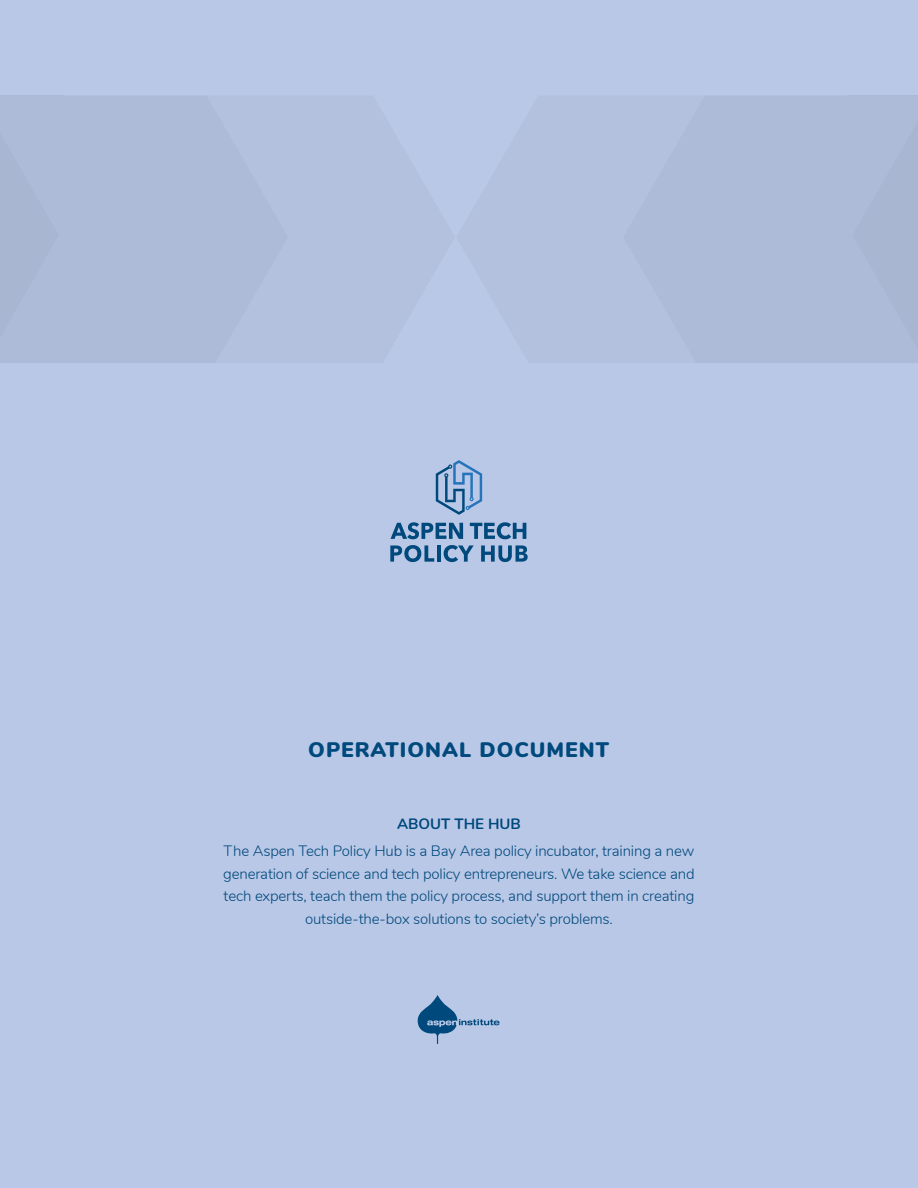
<style>
.page{position:relative;width:918px;height:1188px;background:#bac8e7}
.page>*{position:absolute;margin:0;border:0;box-sizing:border-box;transform-origin:0 0}
.t1{font:900 21px "Nunito";letter-spacing:.05em;color:#00497c}
.t2{font:300 15px/22.5px "Nunito";letter-spacing:-.01em;color:#00497c;text-align:center}
.t3{font:700 15px "Nunito";color:#00497c}
</style>
<div class="page">
<div style="left:0;top:95px;width:288px;height:268px;background:#adbbd9"></div>
<div style="left:623px;top:95px;width:295px;height:268px;background:#adbbd9"></div>
<svg style="left:436px;top:460px;width:46px;height:55px"></svg>
<svg style="left:391px;top:522px;width:72px;height:17px"></svg>
<svg style="left:470px;top:522px;width:56px;height:17px"></svg>
<svg style="left:390px;top:545px;width:44px;height:17px"></svg>
<hr style="left:437px;top:545px;width:4px;height:17px;background:#00497c">
<svg style="left:444px;top:545px;width:30px;height:17px"></svg>
<svg style="left:481px;top:545px;width:47px;height:17px"></svg>
<svg style="left:418px;top:995px;width:82px;height:49px"></svg>
<h1 class="t1" style="left:308px;top:734px;width:302px">OPERATIONAL DOCUMENT</h1>
<p class="t3" style="left:397px;top:812px;width:125px">ABOUT THE HUB</p>
<p class="t2" style="left:223px;top:839px;width:473px">The Aspen Tech Policy Hub is a Bay Area policy incubator, training a new generation of science and tech policy entrepreneurs. We take science and tech experts, teach them the policy process, and support them in creating outside-the-box solutions to society’s problems.</p>
</div>
